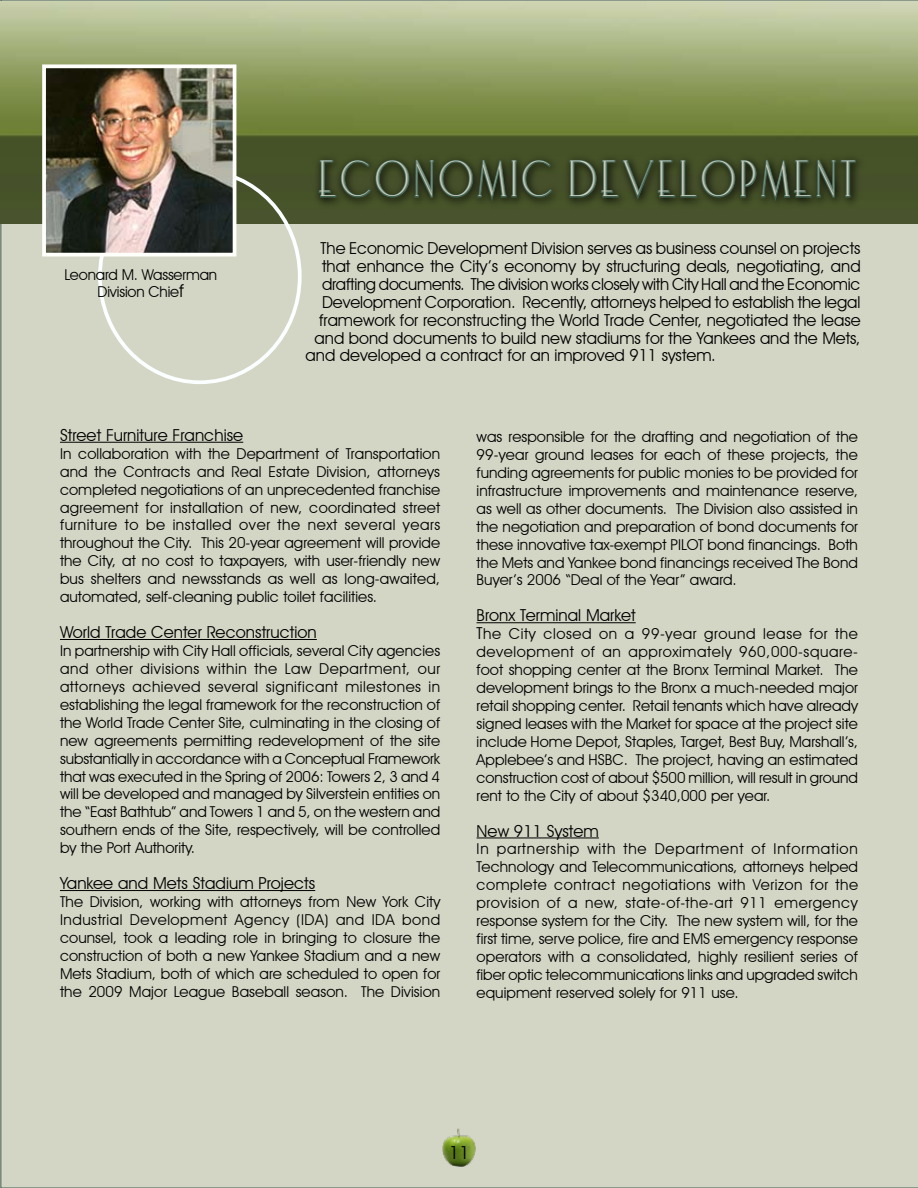
<style>
.page{position:relative;width:918px;height:1188px;background:#fff}
.page>*{position:absolute;margin:0;border:0;box-sizing:border-box;transform-origin:0 0}
.t1{font:49.35px "Elisia Inline";letter-spacing:.1em;color:#d3d6c5;scale:.9 1}
.t2{font:18px "Avant Garde IT Cby BT";color:#000}
.t3{font:16.5px "Avant Garde IT Cby BT";color:#000}
.t4{font:15px/18px "Avant Garde IT Cby BT";letter-spacing:.005em;color:#000;text-align:justify}
.s1{font-size:18px}
.s2{font-size:16.5px}
</style>
<div class="page">
<div style="left:1px;top:0;width:917px;height:1188px;background:#d3d6c5"></div>
<img style="left:0;top:2px;width:918px;height:222px">
<img style="left:443px;top:1129px;width:33px;height:38px">
<svg style="left:306px;top:119px;width:551px;height:105px"></svg>
<hr style="left:60px;top:442px;width:183px;height:1px;background:#000">
<hr style="left:60px;top:639px;width:257px;height:1px;background:#000">
<hr style="left:60px;top:890px;width:255px;height:1px;background:#000">
<hr style="left:477px;top:622px;width:159px;height:1px;background:#000">
<hr style="left:477px;top:837px;width:122px;height:1px;background:#000">
<img style="left:47px;top:69px;width:184px;height:182px">
<div style="left:42px;top:64px;width:194px;height:192px;border:4px solid #fffffc"></div>
<p class="t4" style="left:64px;top:266px;width:154px;line-height:16.5px;text-align:center">Leonard M. Wasserman<br>Division Chie<span class="s1">f</span></p>
<h1 class="t1" style="left:319px;top:154px;width:598px">ECONOMIC DEVELOPMENT</h1>
<p class="t3" style="left:321px;top:238px;width:541px">The Economic Development Division serves as business counsel on projects</p>
<p class="t3" style="left:322px;top:256px;width:540px">that enhance the City’s economy by structuring deals, negotiating, and</p>
<p class="t3" style="left:322px;top:274px;width:540px">drafting documents. The division works closely with City Hall and the Economic</p>
<p class="t3" style="left:322px;top:292px;width:540px">Development Corporation. Recently, attorneys helped to establish the legal</p>
<p class="t3" style="left:319px;top:310px;width:543px">framework for reconstructing the World Trade Center, negotiated the lease</p>
<p class="t3" style="left:315px;top:328px;width:547px">and bond documents to build new stadiums for the Yankees and the Mets,</p>
<p class="t3" style="left:306px;top:346px;width:412px">and developed a contract for an improved 911 system.</p>
<p class="t3" style="left:60px;top:425px;width:185px">Street Furniture Franchise</p>
<p class="t4" style="left:60px;top:444px;width:382px">In collaboration with the Department of Transportation and the Contracts and Real Estate Division, attorneys completed negotiations of an unprecedented franchise agreement for installation of new, coordinated street furniture to be installed over the next several years throughout the City. This 20-year agreement will provide the City, at no cost to taxpayers, with user-friendly new bus shelters and newsstands as well as long-awaited, automated, self-cleaning public toilet facilities.</p>
<p class="t3" style="left:60px;top:622px;width:258px">World Trade Center Reconstruction</p>
<p class="t4" style="left:60px;top:642px;width:382px">In partnership with City Hall officials, several City agencies and other divisions within the Law Department, our attorneys achieved several significant milestones in establishing the legal framework for the reconstruction of the World Trade Center Site, culminating in the closing of new agreements permitting redevelopment of the site substantially in accordance with a Conceptual Framework that was executed in the Spring of 2006: Towers 2, 3 and 4 will be developed and managed by Silverstein entities on the “East Bathtub” and Towers 1 and 5, on the western and southern ends of the Site, respectively, will be controlled by the Port Authority.</p>
<p class="t3" style="left:60px;top:873px;width:257px">Yankee and Mets Stadium Projects</p>
<p class="t4" style="left:60px;top:893px;width:382px">The Division, working with attorneys from New York City Industrial Development Agency (IDA) and IDA bond counsel, took a leading role in bringing to closure the construction of both a new Yankee Stadium and a new Mets Stadium, both of which are scheduled to open for the 2009 Major League Baseball season. The Division</p>
<p class="t4" style="left:477px;top:428px;width:383px">was responsible for the drafting and negotiation of the 99-year ground leases for each of these projects, the funding agreements for public monies to be provided for infrastructure improvements and maintenance reserve, as well as other documents. The Division also assisted in the negotiation and preparation of bond documents for these innovative tax-exempt PILOT bond financings. Both the Mets and Yankee bond financings received The Bond Buyer’s 2006 “Deal of the Year” award.</p>
<p class="t3" style="left:477px;top:605px;width:161px">Bronx Terminal Market</p>
<p class="t4" style="left:477px;top:625px;width:383px"><span class="s2">T</span>he City closed on a 99-year ground lease for the development of an approximately 960,000-square&shy;foot shopping center at the Bronx Terminal Market. The development brings to the Bronx a much-needed major retail shopping center. Retail tenants which have already signed leases with the Market for space at the project site include Home Depot, Staples, Target, Best Buy, Marshall’s, Applebee’s and HSBC. The project, having an estimated construction cost of about $500 million, will result in ground rent to the City of about $340,000 per year.</p>
<p class="t3" style="left:477px;top:821px;width:124px">New 911 System</p>
<p class="t4" style="left:477px;top:840px;width:383px">In partnership with the Department of Information Technology and Telecommunications, attorneys helped complete contract negotiations with Verizon for the provision of a new, state-of-the-art 911 emergency response system for the City. The new system will, for the first time, serve police, fire and EMS emergency response operators with a consolidated, highly resilient series of fiber optic telecommunications links and upgraded switch equipment reserved solely for 911 use.</p>
<p class="t2" style="left:449px;top:1141px;width:22px">11</p>
</div>
